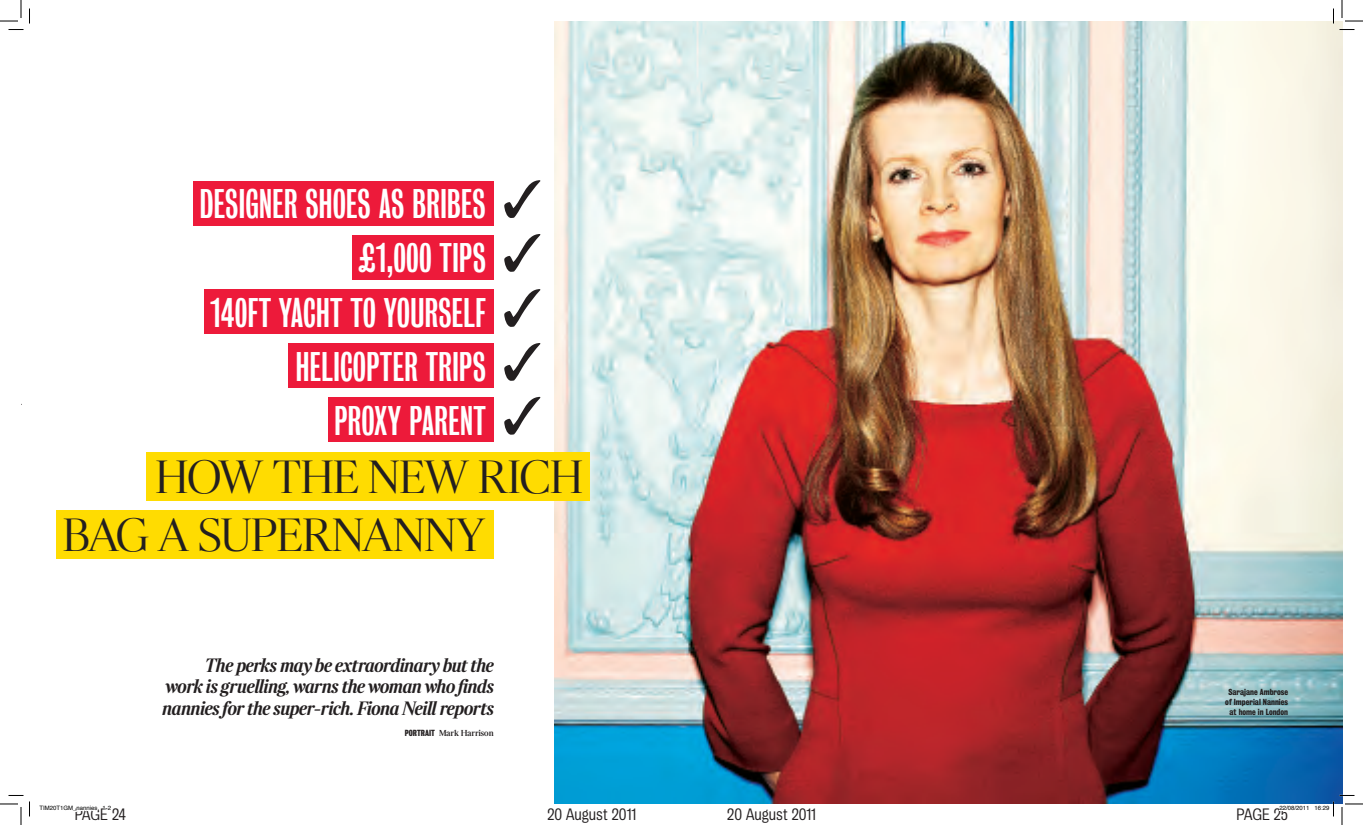
<style>
.page{position:relative;width:1363px;height:825px;background:#fff}
.page>*{position:absolute;margin:0;border:0;box-sizing:border-box;transform-origin:0 0}
.t1{font:46px/58.2px "Times Modern Magazine";letter-spacing:-.01em;color:#231f20}
.t2{font:37.7px "Bureau Grotesque One Three";color:#fff}
.t3{font:italic 700 20.1px/21.9px "Times Modern";letter-spacing:-.02em;color:#231f20;text-align:justify}
.t4{font:15px "Bureau Grotesque Five One";color:#231f20}
.Main_Credit__Insert{font:9px "Times Modern Stand First";color:#231f20}
.t5{font:8px/10px "Bureau Grotesque Three Seven";color:#231f20;text-align:center}
.t6{font:6px "Helvetica";color:#000}
.s1{font-family:"Bureau Grotesque Three Seven";font-size:8.1px}
</style>
<div class="page">
<img style="left:555px;top:21px;width:787px;height:782px">
<div style="left:146px;top:452px;width:444px;height:48px;background:#ffdc01"></div>
<div style="left:57px;top:510px;width:437px;height:48px;background:#ffdc01"></div>
<div style="left:193px;top:182px;width:300px;height:44px;background:#ed1a3a"></div>
<div style="left:353px;top:236px;width:141px;height:44px;background:#ed1a3a"></div>
<div style="left:204px;top:290px;width:289px;height:44px;background:#ed1a3a"></div>
<div style="left:288px;top:344px;width:206px;height:44px;background:#ed1a3a"></div>
<div style="left:328px;top:398px;width:166px;height:43px;background:#ed1a3a"></div>
<svg style="left:0;top:0;width:30px;height:30px"></svg>
<svg style="left:0;top:795px;width:30px;height:29px"></svg>
<svg style="left:1333px;top:0;width:30px;height:30px"></svg>
<svg style="left:1315px;top:794px;width:48px;height:30px"></svg>
<p class="t2" style="left:200px;top:183px;width:288px">DESIGNER SHOES AS BRIBES</p>
<p class="t2" style="left:359px;top:237px;width:129px">£1,000 TIPS</p>
<p class="t2" style="left:211px;top:291px;width:277px">140FT YACHT TO YOURSELF</p>
<p class="t2" style="left:296px;top:345px;width:192px">HELICOPTER TRIPS</p>
<p class="t2" style="left:334px;top:399px;width:153px">PROXY PARENT</p>
<p class="t1" style="left:63px;top:447px;width:522px;text-indent:92px">HOW THE NEW RICH<br>BAG A SUPERNANNY</p>
<p class="t3" style="left:162px;top:653px;width:333px;text-indent:43px">The perks may be extraordinary but the work is gruelling, warns the woman who finds nannies for the super-rich. Fiona Neill reports</p>
<p class="Main_Credit__Insert" style="left:405px;top:728px;width:90px"><span class="s1">PORTRAIT</span> Mark Harrison</p>
<p class="t5" style="left:1225px;top:687px;width:64px">Sarajane Ambrose of Imperial Nannies at home in London</p>
<p class="t6" style="left:40px;top:803px;width:73px">TIM20T1GM_nannies 1-2</p>
<p class="t6" style="left:1279px;top:803px;width:52px">22/08/2011 16:29</p>
<p class="t4" style="left:75px;top:805px;width:53px">PAGE 24</p>
<p class="t4" style="left:547px;top:805px;width:91px">20 August 2011</p>
<p class="t4" style="left:727px;top:805px;width:91px">20 August 2011</p>
<p class="t4" style="left:1237px;top:805px;width:53px">PAGE 25</p>
</div>
